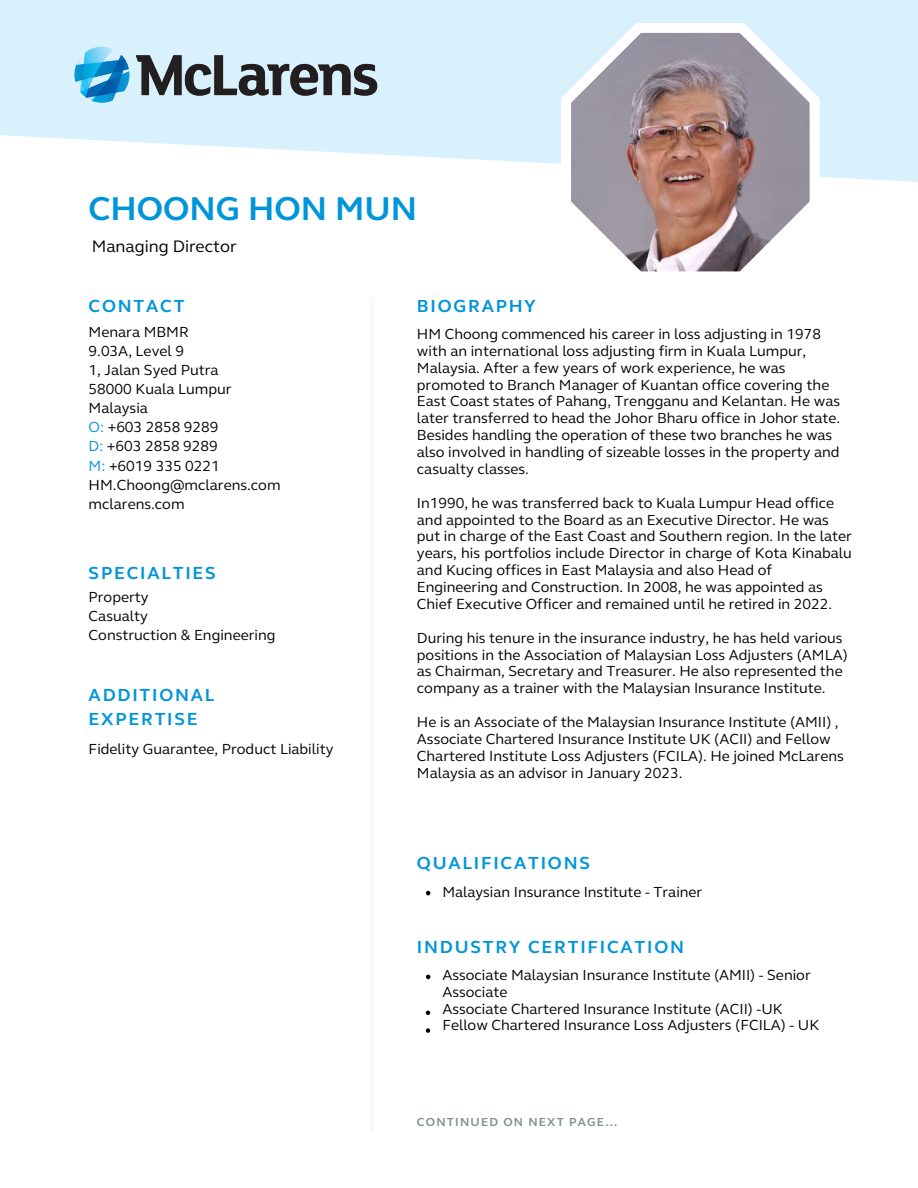
<style>
.page{position:relative;width:918px;height:1188px;background:#fff}
.page>*{position:absolute;margin:0;border:0;box-sizing:border-box;transform-origin:0 0}
.t1{font:700 33.9px "FS Elliot";color:#0095da}
.t2{font:700 18px/23.7px "FS Elliot";letter-spacing:.1em;color:#0095da}
.t3{font:17.1px "FS Elliot";color:#000}
.t4{font:15px/16.8px "FS Elliot";color:#000}
.t5{font:700 12px "FS Elliot";letter-spacing:.1em;color:#848f8e}
.s1{color:#0095da}
</style>
<div class="page">
<hr style="left:370px;top:298px;width:3px;height:832px;background:#eff0f2">
<svg style="left:561px;top:23px;width:259px;height:249px"></svg>
<img style="left:571px;top:33px;width:239px;height:238px">
<img style="left:54px;top:23px;width:344px;height:103px">
<svg style="left:426px;top:891px;width:4px;height:4px"></svg>
<svg style="left:426px;top:975px;width:4px;height:4px"></svg>
<svg style="left:426px;top:1011px;width:4px;height:4px"></svg>
<svg style="left:426px;top:1028px;width:4px;height:5px"></svg>
<p class="t1" style="left:89px;top:188px;width:330px">CHOONG HON MUN</p>
<p class="t3" style="left:92px;top:236px;width:146px">Managing Director</p>
<p class="t2" style="left:89px;top:294px;width:97px">CONTACT</p>
<p class="t4" style="left:89px;top:323px;width:102px">Menara MBMR</p>
<p class="t4" style="left:89px;top:342px;width:97px">9.03A, Level 9</p>
<p class="t4" style="left:89px;top:362px;width:132px">1, Jalan Syed Putra</p>
<p class="t4" style="left:89px;top:380px;width:144px;line-height:19.2px">58000 Kuala Lumpur<br>Malaysia</p>
<p class="t4" style="left:89px;top:419px;width:131px"><span class="s1">O:</span> +603 2858 9289</p>
<p class="t4" style="left:89px;top:438px;width:131px"><span class="s1">D:</span> +603 2858 9289</p>
<p class="t4" style="left:89px;top:456px;width:193px;line-height:19.2px"><span class="s1">M:</span> +6019 335 0221<br>HM.Choong@mclarens.com mclarens.com</p>
<p class="t2" style="left:89px;top:561px;width:129px">SPECIALTIES</p>
<p class="t4" style="left:89px;top:589px;width:61px">Property</p>
<p class="t4" style="left:89px;top:608px;width:61px">Casualty</p>
<p class="t4" style="left:89px;top:627px;width:188px">Construction &amp; Engineering</p>
<p class="t2" style="left:89px;top:683px;width:127px">ADDITIONAL<br>EXPERTISE</p>
<p class="t4" style="left:89px;top:741px;width:246px">Fidelity Guarantee, Product Liability</p>
<p class="t2" style="left:417px;top:294px;width:120px">BIOGRAPHY</p>
<p class="t4" style="left:417px;top:326px;width:406px">HM Choong commenced his career in loss adjusting in 1978</p>
<p class="t4" style="left:417px;top:343px;width:391px">with an international loss adjusting firm in Kuala Lumpur,<br>Malaysia. After a few years of work experience, he was</p>
<p class="t4" style="left:417px;top:376px;width:425px">promoted to Branch Manager of Kuantan office covering the East Coast states of Pahang, Trengganu and Kelantan. He was later transferred to head the Johor Bharu office in Johor state.<br>Besides handling the operation of these two branches he was also involved in handling of sizeable losses in the property and casualty classes.</p>
<p class="t4" style="left:417px;top:494px;width:419px">In1990, he was transferred back to Kuala Lumpur Head office and appointed to the Board as an Executive Director. He was</p>
<p class="t4" style="left:417px;top:528px;width:436px;text-align:justify">put in charge of the East Coast and Southern region. In the later years, his portfolios include Director in charge of Kota Kinabalu and Kucing offices in East Malaysia and also Head of</p>
<p class="t4" style="left:417px;top:579px;width:417px">Engineering and Construction. In 2008, he was appointed as<br>Chief Executive Officer and remained until he retired in 2022.</p>
<p class="t4" style="left:417px;top:629px;width:432px">During his tenure in the insurance industry, he has held various positions in the Association of Malaysian Loss Adjusters (AMLA) as Chairman, Secretary and Treasurer. He also represented the company as a trainer with the Malaysian Insurance Institute.</p>
<p class="t4" style="left:417px;top:714px;width:428px">He is an Associate of the Malaysian Insurance Institute (AMII) , Associate Chartered Insurance Institute UK (ACII) and Fellow Chartered Institute Loss Adjusters (FCILA). He joined McLarens Malaysia as an advisor in January 2023.</p>
<p class="t2" style="left:417px;top:851px;width:175px">QUALIFICATIONS</p>
<p class="t4" style="left:442px;top:883px;width:261px">Malaysian Insurance Institute - Trainer</p>
<p class="t2" style="left:417px;top:935px;width:269px">INDUSTRY CERTIFICATION</p>
<p class="t4" style="left:442px;top:967px;width:370px">Associate Malaysian Insurance Institute (AMII) - Senior<br>Associate</p>
<p class="t4" style="left:442px;top:1000px;width:378px">Associate Chartered Insurance Institute (ACII) -UK<br>Fellow Chartered Insurance Loss Adjusters (FCILA) - UK</p>
<p class="t5" style="left:417px;top:1115px;width:202px">CONTINUED ON NEXT PAGE...</p>
</div>
